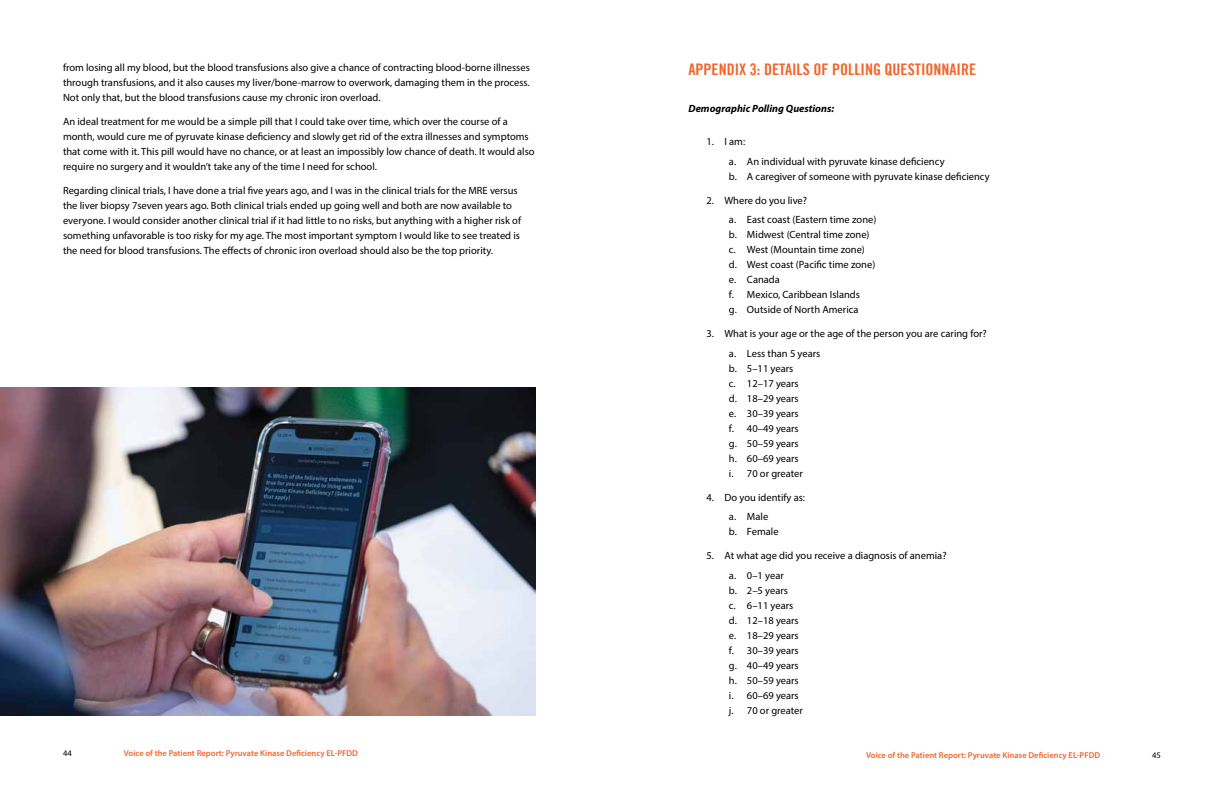
<style>
.page{position:relative;width:1224px;height:792px;background:#fff}
.page>*{position:absolute;margin:0;border:0;box-sizing:border-box;transform-origin:0 0}
.t1{font:16px "Trade Gothic Bold Cond Twenty";color:#f2652c}
.t2{font:10.5px/15px "Myriad Pro";color:#000}
.t3{font:italic 700 10.5px "Myriad Pro";color:#000}
.t4{font:600 8.5px "Myriad Pro";color:#f2652c}
.t5{font:8.5px "Myriad Pro";color:#000}
</style>
<div class="page">
<img style="left:0;top:387px;width:535px;height:329px">
<p class="t2" style="left:63px;top:60px;width:468px;text-align:justify">from losing all my blood, but the blood transfusions also give a chance of contracting blood-borne illnesses through transfusions, and it also causes my liver/bone-marrow to overwork, damaging them in the process.<br>Not only that, but the blood transfusions cause my chronic iron overload.</p>
<p class="t2" style="left:63px;top:114px;width:473px">An ideal treatment for me would be a simple pill that I could take over time, which over the course of a month, would cure me of pyruvate kinase deficiency and slowly get rid of the extra illnesses and symptoms that come with it. This pill would have no chance, or at least an impossibly low chance of death. It would also require no surgery and it wouldn’t take any of the time I need for school.</p>
<p class="t2" style="left:63px;top:183px;width:460px">Regarding clinical trials, I have done a trial five years ago, and I was in the clinical trials for the MRE versus the liver biopsy 7seven years ago. Both clinical trials ended up going well and both are now available to everyone. I would consider another clinical trial if it had little to no risks, but anything with a higher risk of something unfavorable is too risky for my age. The most important symptom I would like to see treated is the need for blood transfusions. The effects of chronic iron overload should also be the top priority.</p>
<h1 class="t1" style="left:688px;top:59px;width:289px">APPENDIX 3: DETAILS OF POLLING QUESTIONNAIRE</h1>
<p class="t3" style="left:688px;top:102px;width:147px">Demographic Polling Questions:</p>
<p class="t2" style="left:729px;top:132px;width:217px;line-height:19.5px;text-indent:-23px">1. I am:<br>a. An individual with pyruvate kinase deficiency</p>
<p class="t2" style="left:729px;top:168px;width:262px">b. A caregiver of someone with pyruvate kinase deficiency</p>
<p class="t2" style="left:729px;top:190px;width:149px;line-height:19.5px;text-indent:-23px">2. Where do you live?<br>a. East coast (Eastern time zone)</p>
<p class="t2" style="left:729px;top:227px;width:148px">b. Midwest (Central time zone) c. West (Mountain time zone) d. West coast (Pacific time zone) e. Canada<br>f. Mexico, Caribbean Islands<br>g. Outside of North America</p>
<p class="t2" style="left:729px;top:324px;width:259px;line-height:19.5px;text-indent:-23px">3. What is your age or the age of the person you are caring for? a. Less than 5 years</p>
<p class="t2" style="left:729px;top:360px;width:75px">b. 5–11 years<br>c. 12–17 years d. 18–29 years e. 30–39 years f. 40–49 years g. 50–59 years h. 60–69 years i. 70 or greater</p>
<p class="t2" style="left:729px;top:487px;width:78px;line-height:19.5px;text-indent:-23px">4. Do you identify as: a. Male</p>
<p class="t2" style="left:729px;top:524px;width:51px">b. Female</p>
<p class="t2" style="left:729px;top:546px;width:219px;line-height:19.5px;text-indent:-23px">5. At what age did you receive a diagnosis of anemia? a. 0–1 year</p>
<p class="t2" style="left:729px;top:582px;width:75px">b. 2–5 years<br>c. 6–11 years d. 12–18 years e. 18–29 years f. 30–39 years g. 40–49 years h. 50–59 years i. 60–69 years j. 70 or greater</p>
<p class="t5" style="left:63px;top:748px;width:10px">44</p>
<p class="t4" style="left:124px;top:747px;width:236px">Voice of the Patient Report: Pyruvate Kinase Deficiency EL-PFDD</p>
<p class="t4" style="left:866px;top:750px;width:236px">Voice of the Patient Report: Pyruvate Kinase Deficiency EL-PFDD</p>
<p class="t5" style="left:1152px;top:750px;width:10px">45</p>
</div>
